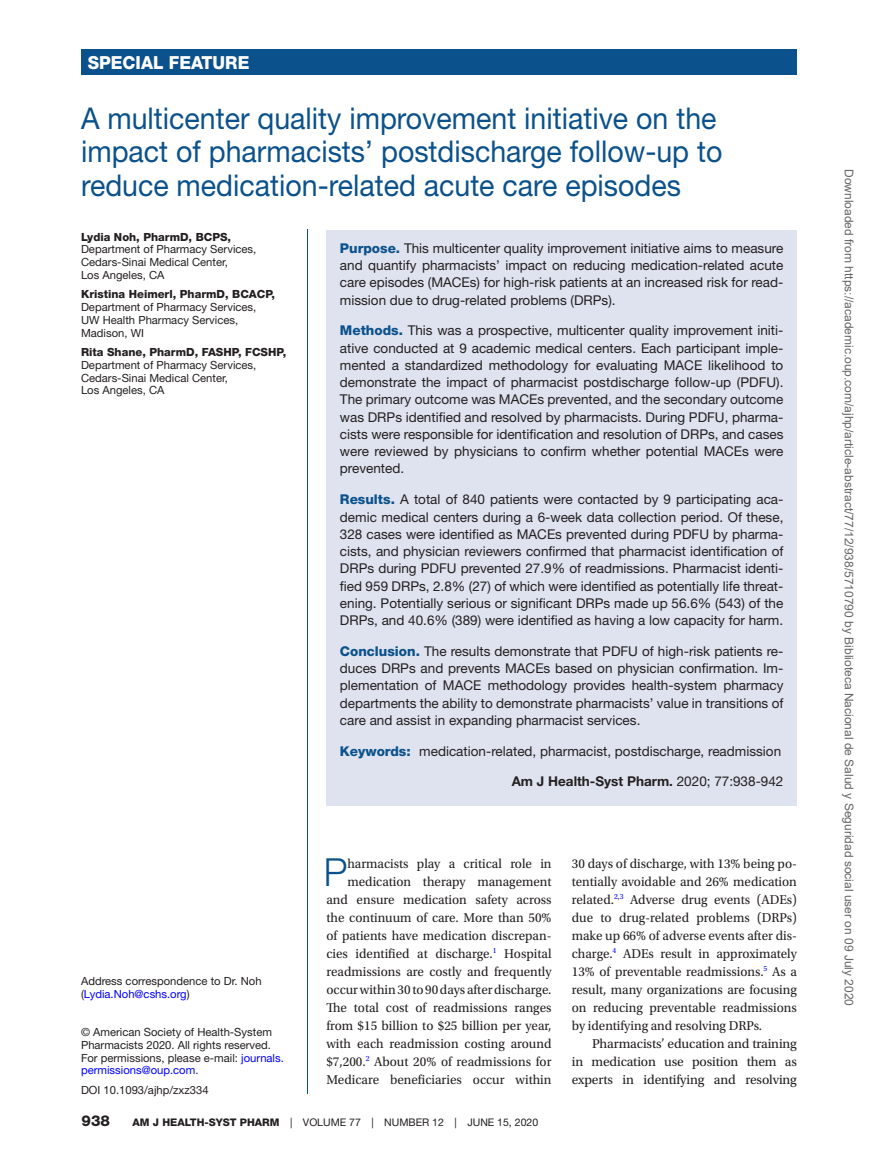
<style>
.page{position:relative;width:878px;height:1175px;background:#fff}
.page>*{position:absolute;margin:0;border:0;box-sizing:border-box;transform-origin:0 0}
.t1{font:300 38.7px "Helvetica Neue LT Std";color:#0b518b}
.t2{font:30px/33px "Helvetica Neue LT Std";color:#0b518b;scale:.95 1}
.t3{font:800 18px "Helvetica Neue LT Std";color:#fff;scale:.95 1}
.t4{font:800 15px "Helvetica Neue LT Std";color:#231f20}
.t5{font:13.5px/17.2px "Helvetica Neue LT Std";color:#231f20;text-align:justify}
.t6{font:13.5px/18px "Utopia Std";color:#231f20;text-align:justify}
.t7{font:700 13.5px "Helvetica Neue LT Std";color:#231f20}
.t8{font:12px "Arial";color:#666}
.t9{font:11.25px/12.8px "Helvetica Neue LT Std";color:#231f20}
.t10{font:800 11.25px "Helvetica Neue LT Std";color:#231f20}
.t11{font:10.5px "Helvetica Neue LT Std";color:#231f20}
.s1{color:#00f}
.s2{font-weight:800;color:#0b518b}
.s3{font-weight:400}
.s4{font-weight:800}
</style>
<div class="page">
<div style="left:81px;top:50px;width:715px;height:25px;background:#0b518b"></div>
<hr style="left:307px;top:108px;width:1px;height:986px;background:#0b518b">
<div style="left:326px;top:230px;width:470px;height:93px;background:#dee3ef"></div>
<div style="left:326px;top:312px;width:470px;height:180px;background:#dee3ef"></div>
<div style="left:326px;top:481px;width:470px;height:163px;background:#dee3ef"></div>
<div style="left:326px;top:632px;width:470px;height:111px;background:#dee3ef"></div>
<div style="left:326px;top:732px;width:470px;height:42px;background:#dee3ef"></div>
<div style="left:326px;top:763px;width:470px;height:42px;background:#dee3ef"></div>
<div style="left:81px;top:108px;width:715px;height:120px;background:#fff"></div>
<h3 class="t3" style="left:88px;top:52px;width:172px">SPECIAL FEATURE</h3>
<h2 class="t2" style="left:81px;top:102px;width:676px">A multicenter quality improvement initiative on the impact of pharmacists’ postdischarge follow-up to reduce medication-related acute care episodes</h2>
<p class="t10" style="left:81px;top:230px;width:152px">Lydia Noh, PharmD, BCPS,</p>
<p class="t9" style="left:81px;top:243px;width:177px">Department of Pharmacy Services,<br>Cedars-Sinai Medical Center,<br>Los Angeles, CA</p>
<p class="t10" style="left:81px;top:288px;width:196px">Kristina Heimerl, PharmD, BCACP,</p>
<p class="t9" style="left:81px;top:300px;width:177px">Department of Pharmacy Services,<br>UW Health Pharmacy Services,<br>Madison, WI</p>
<p class="t10" style="left:81px;top:345px;width:207px">Rita Shane, PharmD, FASHP, FCSHP,</p>
<p class="t9" style="left:81px;top:358px;width:177px">Department of Pharmacy Services,<br>Cedars-Sinai Medical Center,<br>Los Angeles, CA</p>
<p class="t9" style="left:81px;top:974px;width:182px">Address correspondence to Dr. Noh (<span class="s1">Lydia.Noh@cshs.org</span>)</p>
<p class="t9" style="left:81px;top:1025px;width:204px">© American Society of Health-System Pharmacists 2020. All rights reserved.<br>For permissions, please e-mail: <span class="s1">journals. permissions@oup.com</span>.</p>
<p class="t9" style="left:81px;top:1083px;width:129px">DOI 10.1093/ajhp/zxz334</p>
<p class="t5" style="left:340px;top:239px;width:445px"><span class="s2">Purpose.</span> This multicenter quality improvement initiative aims to measure and quantify pharmacists’ impact on reducing medication-related acute care episodes (MACEs) for high-risk patients at an increased risk for read&shy;mission due to drug-related problems (DRPs).</p>
<p class="t5" style="left:340px;top:322px;width:445px"><span class="s2">Methods.</span> This was a prospective, multicenter quality improvement initi&shy;ative conducted at 9 academic medical centers. Each participant imple&shy;mented a standardized methodology for evaluating MACE likelihood to demonstrate the impact of pharmacist postdischarge follow-up (PDFU).<br>The primary outcome was MACEs prevented, and the secondary outcome was DRPs identified and resolved by pharmacists. During PDFU, pharma&shy;cists were responsible for identification and resolution of DRPs, and cases were reviewed by physicians to confirm whether potential MACEs were prevented.</p>
<p class="t5" style="left:340px;top:490px;width:445px"><span class="s2">Results.</span> A total of 840 patients were contacted by 9 participating aca&shy;demic medical centers during a 6-week data collection period. Of these, 328 cases were identified as MACEs prevented during PDFU by pharma&shy;cists, and physician reviewers confirmed that pharmacist identification of DRPs during PDFU prevented 27.9% of readmissions. Pharmacist identi&shy;fied 959 DRPs, 2.8% (27) of which were identified as potentially life threat&shy;ening. Potentially serious or significant DRPs made up 56.6% (543) of the DRPs, and 40.6% (389) were identified as having a low capacity for harm.</p>
<p class="t5" style="left:340px;top:642px;width:445px"><span class="s2">Conclusion.</span> The results demonstrate that PDFU of high-risk patients re&shy;duces DRPs and prevents MACEs based on physician confirmation. Im&shy;plementation of MACE methodology provides health-system pharmacy departments the ability to demonstrate pharmacists’ value in transitions of care and assist in expanding pharmacist services.</p>
<p class="t5" style="left:340px;top:742px;width:442px"><span class="s2">Keywords:</span> medication-related, pharmacist, postdischarge, readmission</p>
<p class="t7" style="left:511px;top:773px;width:273px">Am J Health-Syst Pharm. <span class="s3">2020; 77:938-942</span></p>
<h1 class="t1" style="left:324px;top:848px;width:25px">P</h1>
<p class="t6" style="left:326px;top:854px;width:227px;text-align:right">harmacists play a critical role in medication therapy management and ensure medication safety across the continuum of care. More than 50% of patients have medication discrepan&shy;cies identified at discharge.<sup>1</sup> Hospital readmissions are costly and frequently occur within 30 to 90 days after discharge.<br>The total cost of readmissions ranges from $15 billion to $25 billion per year, with each readmission costing around $7,200.<sup>2</sup> About 20% of readmissions for Medicare beneficiaries occur within</p>
<p class="t6" style="left:571px;top:854px;width:227px">30 days of discharge, with 13% being po&shy;tentially avoidable and 26% medication related.<sup>2</sup><sup>,</sup><sup>3</sup> Adverse drug events (ADEs) due to drug-related problems (DRPs) make up 66% of adverse events after dis&shy;charge.<sup>4</sup> ADEs result in approximately 13% of preventable readmissions.<sup>5</sup> As a result, many organizations are focusing on reducing preventable readmissions by identifying and resolving DRPs.</p>
<p class="t6" style="left:572px;top:1034px;width:227px;text-indent:20px">Pharmacists’ education and training in medication use position them as experts in identifying and resolving</p>
<p class="t4" style="left:82px;top:1112px;width:30px">938</p>
<p class="t11" style="left:132px;top:1116px;width:407px"><span class="s4">AM J HEALTH-SYST PHARM</span> | VOLUME 77 | NUMBER 12 | JUNE 15, 2020</p>
<p class="t8" style="left:853px;top:169px;width:838px;rotate:90deg">Downloaded from https://academic.oup.com/ajhp/article-abstract/77/12/938/5710790 by Biblioteca Nacional de Salud y Seguridad social user on 09 July 2020</p>
</div>
